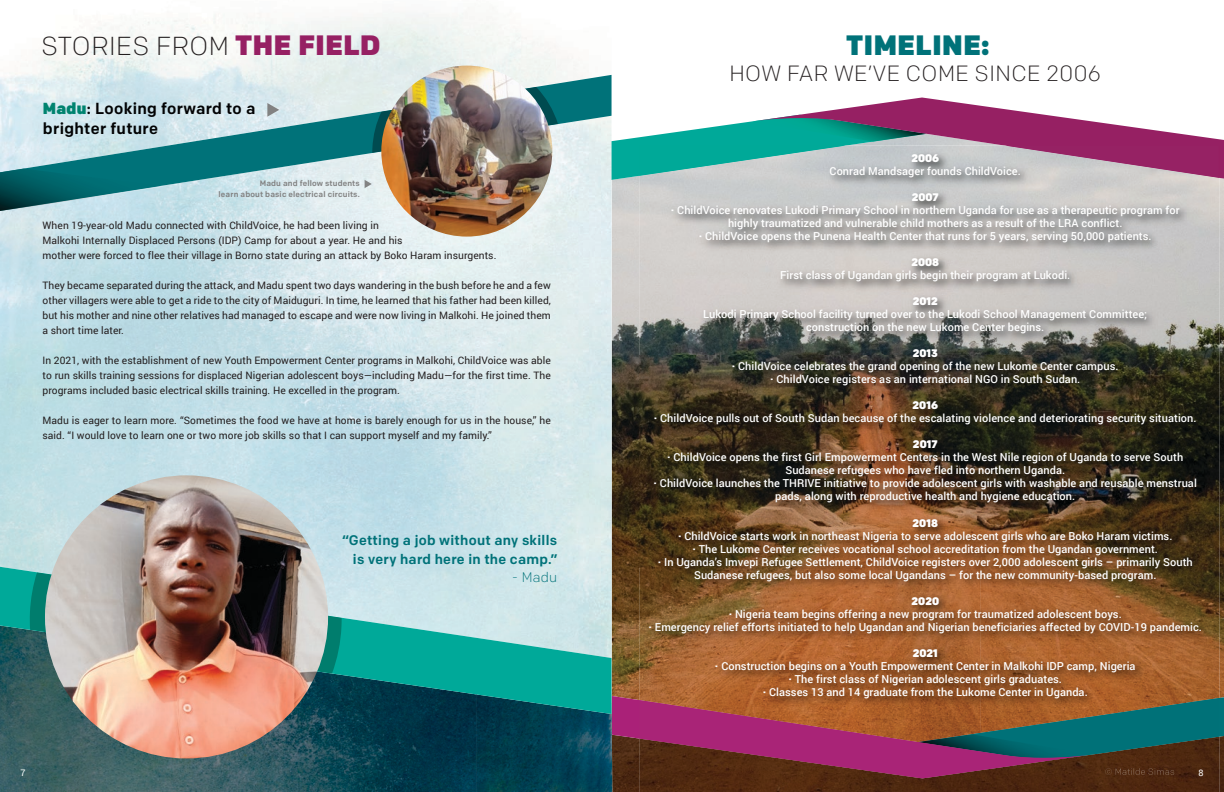
<style>
.page{position:relative;width:1224px;height:792px;background:#fff}
.page>*{position:absolute;margin:0;border:0;box-sizing:border-box;transform-origin:0 0}
.t1{font:900 28px "Colfax";letter-spacing:.02em;color:#007279}
.t2{font:300 26px "Colfax";letter-spacing:.02em;color:#231e1f}
.t3{font:300 22px "Colfax";letter-spacing:.02em;color:#231e1f}
.t4{font:500 16px/20px "Colfax";letter-spacing:.02em;color:#020304}
.t5{font:500 13.9px/18.5px "Colfax";letter-spacing:.02em;color:#007279;text-align:right}
.t6{font:300 13.9px "Colfax";color:#007279}
.t7{font:500 11px/13px "Roboto";letter-spacing:.005em;color:#fff;text-align:center}
.t8{font:900 11px "Colfax";letter-spacing:.005em;color:#fff}
.t9{font:10.2px/15px "Roboto";letter-spacing:.005em;color:#231e1f}
.t10{font:9px "Roboto";color:#fff}
.t11{font:500 8px/11px "Colfax";letter-spacing:.02em;color:#828282;text-align:right}
.s1{font-weight:900;font-size:28px;color:#962063}
.s2{font-weight:900;color:#00836f}
.s3{font-weight:900}
</style>
<div class="page">
<img style="left:612px;top:180px;width:612px;height:612px">
<img style="left:578px;top:74px;width:34px;height:493px">
<img style="left:136px;top:13px;width:238px;height:554px">
<svg style="left:0;top:75px;width:612px;height:136px;background:#a8ced3"></svg>
<img style="left:160px;top:186px;width:4px;height:25px">
<svg style="left:0;top:169px;width:160px;height:42px;background:#3b878e"></svg>
<svg style="left:372px;top:87px;width:186px;height:66px;background:#61989b"></svg>
<img style="left:381px;top:66px;width:171px;height:171px;border-radius:85px">
<img style="left:0;top:714px;width:238px;height:78px">
<img style="left:238px;top:714px;width:238px;height:78px">
<img style="left:476px;top:714px;width:136px;height:78px">
<svg style="left:0;top:567px;width:612px;height:147px;background:#59aaa9"></svg>
<svg style="left:30px;top:572px;width:312px;height:102px;background:#378e87"></svg>
<img style="left:45px;top:475px;width:283px;height:283px;border-radius:142px">
<svg style="left:267px;top:103px;width:12px;height:14px"></svg>
<svg style="left:365px;top:180px;width:7px;height:8px"></svg>
<svg style="left:612px;top:696px;width:27px;height:82px;background:#7b2844"></svg>
<svg style="left:612px;top:98px;width:612px;height:82px"></svg>
<img style="left:639px;top:146px;width:410px;height:421px">
<img style="left:1049px;top:178px;width:170px;height:520px">
<img style="left:639px;top:567px;width:341px;height:133px">
<img style="left:980px;top:567px;width:69px;height:131px">
<img style="left:639px;top:755px;width:580px;height:37px">
<img style="left:918px;top:698px;width:301px;height:57px">
<img style="left:639px;top:700px;width:450px;height:78px">
<img style="left:639px;top:146px;width:207px;height:30px">
<img style="left:1005px;top:146px;width:214px;height:32px">
<img style="left:1105px;top:768px;width:69px;height:7px">
<h2 class="t2" style="left:41px;top:30px;width:341px">STORIES FROM <span class="s1">THE FIELD</span></h2>
<h1 class="t1" style="left:846px;top:27px;width:145px">TIMELINE:</h1>
<h3 class="t3" style="left:729px;top:59px;width:373px">HOW FAR WE’VE COME SINCE 2006</h3>
<h3 class="t4" style="left:43px;top:99px;width:214px"><span class="s2">Madu</span>: Looking forward to a brighter future</h3>
<p class="t11" style="left:219px;top:178px;width:143px">Madu and fellow students<br>learn about basic electrical circuits.</p>
<p class="t9" style="left:43px;top:218px;width:455px">When 19-year-old Madu connected with ChildVoice, he had been living in<br>Malkohi Internally Displaced Persons (IDP) Camp for about a year. He and his<br>mother were forced to flee their village in Borno state during an attack by Boko Haram insurgents.</p>
<p class="t9" style="left:43px;top:278px;width:510px;text-align:justify">They became separated during the attack, and Madu spent two days wandering in the bush before he and a few other villagers were able to get a ride to the city of Maiduguri. In time, he learned that his father had been killed, but his mother and nine other relatives had managed to escape and were now living in Malkohi. He joined them a short time later.</p>
<p class="t9" style="left:43px;top:352px;width:510px;text-align:justify">In 2021, with the establishment of new Youth Empowerment Center programs in Malkohi, ChildVoice was able to run skills training sessions for displaced Nigerian adolescent boys—including Madu—for the first time. The programs included basic electrical skills training. He excelled in the program.</p>
<p class="t9" style="left:43px;top:412px;width:510px">Madu is eager to learn more. “Sometimes the food we have at home is barely enough for us in the house,” he said. “I would love to learn one or two more job skills so that I can support myself and my family.”</p>
<p class="t5" style="left:342px;top:531px;width:216px">“Getting a job without any skills is very hard here in the camp.”</p>
<p class="t6" style="left:512px;top:569px;width:46px">- Madu</p>
<p class="t8" style="left:911px;top:152px;width:29px">2006</p>
<p class="t7" style="left:830px;top:165px;width:193px">Conrad Mandsager founds ChildVoice.</p>
<p class="t8" style="left:912px;top:191px;width:29px">2007</p>
<p class="t7" style="left:671px;top:204px;width:510px"><span class="s3">·</span> ChildVoice renovates Lukodi Primary School in northern Uganda for use as a therapeutic program for highly traumatized and vulnerable child mothers as a result of the LRA conflict.<br><span class="s3">·</span> ChildVoice opens the Punena Health Center that runs for 5 years, serving 50,000 patients.</p>
<p class="t8" style="left:911px;top:256px;width:29px">2008</p>
<p class="t7" style="left:780px;top:269px;width:292px">First class of Ugandan girls begin their program at Lukodi.</p>
<p class="t8" style="left:913px;top:295px;width:27px">2012</p>
<p class="t7" style="left:703px;top:308px;width:445px">Lukodi Primary School facility turned over to the Lukodi School Management Committee; construction on the new Lukome Center begins.</p>
<p class="t8" style="left:913px;top:347px;width:27px">2013</p>
<p class="t7" style="left:732px;top:360px;width:388px"><span class="s3">·</span> ChildVoice celebrates the grand opening of the new Lukome Center campus. <span class="s3">·</span> ChildVoice registers as an international NGO in South Sudan.</p>
<p class="t8" style="left:913px;top:399px;width:27px">2016</p>
<p class="t7" style="left:654px;top:412px;width:544px"><span class="s3">·</span> ChildVoice pulls out of South Sudan because of the escalating violence and deteriorating security situation.</p>
<p class="t8" style="left:913px;top:438px;width:26px">2017</p>
<p class="t7" style="left:654px;top:451px;width:545px"><span class="s3">·</span> ChildVoice opens the first Girl Empowerment Centers in the West Nile region of Uganda to serve South Sudanese refugees who have fled into northern Uganda.<br><span class="s3">·</span> ChildVoice launches the THRIVE initiative to provide adolescent girls with washable and reusable menstrual pads, along with reproductive health and hygiene education.</p>
<p class="t8" style="left:913px;top:516px;width:27px">2018</p>
<p class="t7" style="left:658px;top:529px;width:537px"><span class="s3">·</span> ChildVoice starts work in northeast Nigeria to serve adolescent girls who are Boko Haram victims.<br><span class="s3">·</span> The Lukome Center receives vocational school accreditation from the Ugandan government.<br><span class="s3">·</span> In Uganda’s Imvepi Refugee Settlement, ChildVoice registers over 2,000 adolescent girls – primarily South Sudanese refugees, but also some local Ugandans – for the new community-based program.</p>
<p class="t8" style="left:912px;top:594px;width:29px">2020</p>
<p class="t7" style="left:649px;top:607px;width:555px"><span class="s3">·</span> Nigeria team begins offering a new program for traumatized adolescent boys.<br><span class="s3">·</span> Emergency relief efforts initiated to help Ugandan and Nigerian beneficiaries affected by COVID-19 pandemic.</p>
<p class="t8" style="left:913px;top:646px;width:27px">2021</p>
<p class="t7" style="left:715px;top:659px;width:422px"><span class="s3">·</span> Construction begins on a Youth Empowerment Center in Malkohi IDP camp, Nigeria <span class="s3">·</span> The first class of Nigerian adolescent girls graduates.<br><span class="s3">·</span> Classes 13 and 14 graduate from the Lukome Center in Uganda.</p>
<p class="t10" style="left:21px;top:766px;width:7px">7</p>
<p class="t10" style="left:1198px;top:766px;width:7px">8</p>
</div>
